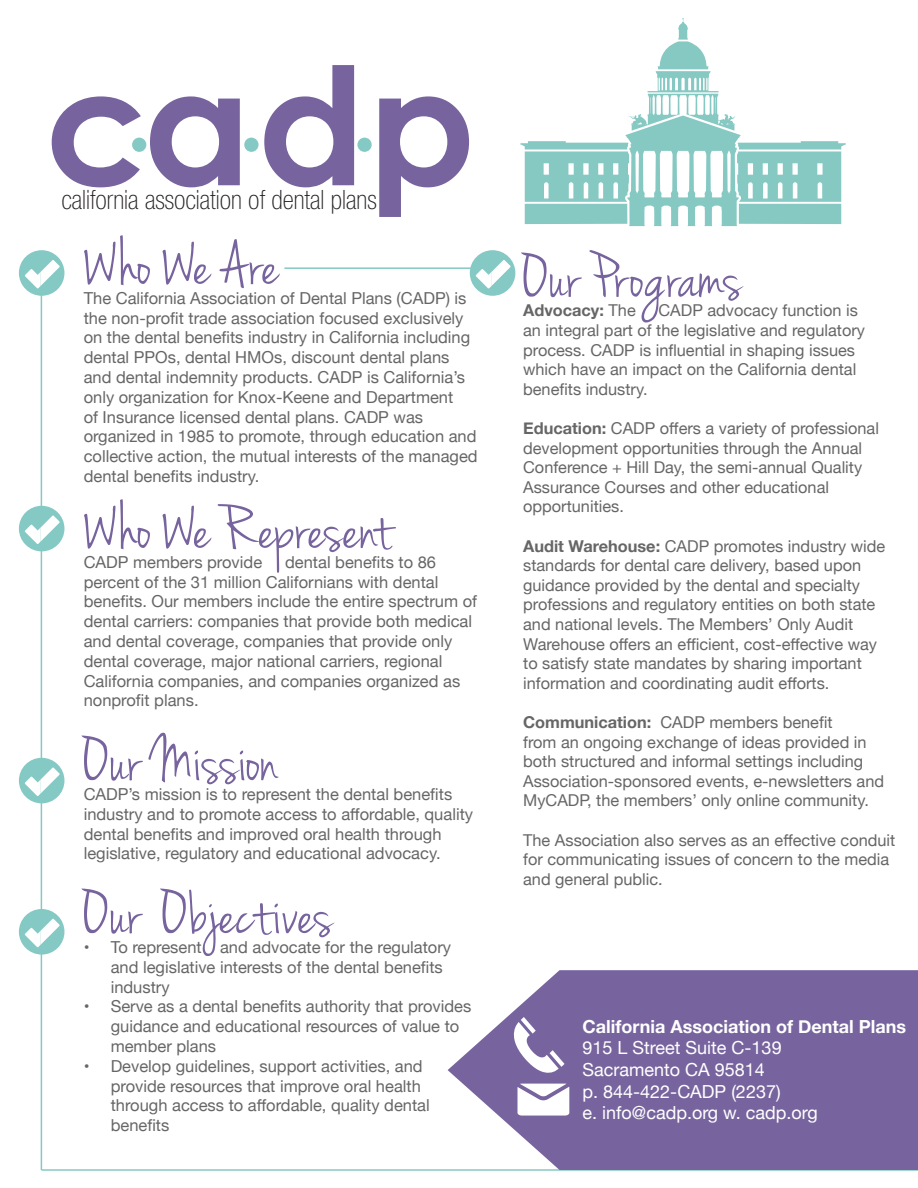
<style>
.page{position:relative;width:918px;height:1188px;background:#fff}
.page>*{position:absolute;margin:0;border:0;box-sizing:border-box;transform-origin:0 0}
.t1{font:700 163.35px "Century Gothic";color:#77649e}
.t2{font:67.5px "Jenna Sue";color:#77649e}
.t3{font:66.9px "Jenna Sue";color:#77649e}
.t4{font:100 condensed 26.7px "Helvetica Neue LT Std";color:#231f20}
.t5{font:18px "Helvetica Neue";color:#fff}
.t6{font:700 18px "Helvetica Neue";color:#fff}
.t7{font:16.5px/19.8px "Helvetica Neue";color:#666}
.t8{font:16.35px/19.6px "Helvetica Neue";color:#666}
.t9{font:700 16.35px "Helvetica Neue";color:#666}
.s1{font-weight:700}
.s2{font-weight:400}
</style>
<div class="page">
<div style="left:357px;top:138px;width:15px;height:14px;background:#85c9c4;border-radius:50%"></div>
<div style="left:244px;top:138px;width:15px;height:14px;background:#85c9c4;border-radius:50%"></div>
<div style="left:132px;top:138px;width:14px;height:14px;background:#85c9c4;border-radius:50%"></div>
<svg style="left:520px;top:18px;width:326px;height:208px"></svg>
<hr style="left:41px;top:281px;width:1px;height:889px;background:#86c9c3">
<div style="left:19px;top:250px;width:45px;height:46px;background:#85c9c4;border-radius:50%"></div>
<svg style="left:25px;top:260px;width:35px;height:29px"></svg>
<div style="left:19px;top:506px;width:45px;height:45px;background:#85c9c4;border-radius:50%"></div>
<svg style="left:25px;top:515px;width:35px;height:29px"></svg>
<div style="left:19px;top:758px;width:45px;height:45px;background:#85c9c4;border-radius:50%"></div>
<svg style="left:25px;top:767px;width:35px;height:29px"></svg>
<div style="left:19px;top:909px;width:45px;height:46px;background:#85c9c4;border-radius:50%"></div>
<svg style="left:25px;top:919px;width:35px;height:28px"></svg>
<div style="left:470px;top:250px;width:45px;height:46px;background:#85c9c4;border-radius:50%"></div>
<svg style="left:476px;top:260px;width:35px;height:29px"></svg>
<hr style="left:41px;top:1169px;width:877px;height:2px;background:#86c9c3">
<hr style="left:284px;top:267px;width:188px;height:2px;background:#86c9c3">
<svg style="left:448px;top:970px;width:470px;height:200px;background:#87a"></svg>
<svg style="left:505px;top:1017px;width:64px;height:99px"></svg>
<p class="t1" style="left:45px;top:23px;width:433px">cadp</p>
<p class="t4" style="left:61px;top:185px;width:317px">california association of dental plans</p>
<p class="t2" style="left:84px;top:226px;width:197px">Who We Are</p>
<p class="t7" style="left:84px;top:289px;width:395px">The California Association of Dental Plans (CADP) is the non‐profit trade association focused exclusively on the dental benefits industry in California including dental PPOs, dental HMOs, discount dental plans and dental indemnity products. CADP is California’s only organization for Knox-Keene and Department<br>of Insurance licensed dental plans. CADP was organized in 1985 to promote, through education and collective action, the mutual interests of the managed dental benefits industry.</p>
<p class="t2" style="left:84px;top:490px;width:309px">Who We Represent</p>
<p class="t7" style="left:84px;top:553px;width:180px">CADP members provide</p>
<p class="t7" style="left:84px;top:553px;width:395px;text-indent:201px">dental benefits to 86 percent of the 31 million Californians with dental benefits. Our members include the entire spectrum of dental carriers: companies that provide both medical and dental coverage, companies that provide only dental coverage, major national carriers, regional California companies, and companies organized as nonprofit plans.</p>
<p class="t2" style="left:84px;top:722px;width:196px">Our Mission</p>
<p class="t7" style="left:84px;top:785px;width:391px">CADP’s mission is to represent the dental benefits industry and to promote access to affordable, quality dental benefits and improved oral health through legislative, regulatory and educational advocacy.</p>
<p class="t2" style="left:84px;top:875px;width:251px">Our Objectives</p>
<p class="t7" style="left:111px;top:938px;width:342px;text-indent:-27px">• To represent and advocate for the regulatory and legislative interests of the dental benefits industry</p>
<p class="t7" style="left:111px;top:998px;width:362px;text-indent:-27px">• Serve as a dental benefits authority that provides guidance and educational resources of value to member plans</p>
<p class="t7" style="left:111px;top:1057px;width:321px;text-indent:-27px">• Develop guidelines, support activities, and provide resources that improve oral health through access to affordable, quality dental benefits</p>
<p class="t3" style="left:523px;top:239px;width:220px">Our Programs</p>
<p class="t8" style="left:523px;top:302px;width:343px;text-indent:135px">CADP advocacy function is an integral part of the legislative and regulatory process. CADP is influential in shaping issues which have an impact on the California dental benefits industry.</p>
<p class="t8" style="left:523px;top:419px;width:357px"><span class="s1">Education:</span> CADP offers a variety of professional development opportunities through the Annual Conference + Hill Day, the semi-annual Quality Assurance Courses and other educational opportunities.</p>
<p class="t8" style="left:523px;top:537px;width:364px"><span class="s1">Audit Warehouse:</span> CADP promotes industry wide standards for dental care delivery, based upon guidance provided by the dental and specialty professions and regulatory entities on both state and national levels. The Members’ Only Audit Warehouse offers an efficient, cost-effective way to satisfy state mandates by sharing important information and coordinating audit efforts.</p>
<p class="t8" style="left:523px;top:713px;width:362px"><span class="s1">Communication:</span> CADP members benefit<br>from an ongoing exchange of ideas provided in both structured and informal settings including Association-sponsored events, e-newsletters and MyCADP, the members’ only online community.</p>
<p class="t8" style="left:523px;top:831px;width:374px">The Association also serves as an effective conduit for communicating issues of concern to the media and general public.</p>
<p class="t9" style="left:523px;top:298px;width:114px">Advocacy: <span class="s2">The</span></p>
<p class="t6" style="left:583px;top:1012px;width:325px">California Association of Dental Plans</p>
<p class="t5" style="left:583px;top:1035px;width:201px">915 L Street Suite C-139</p>
<p class="t5" style="left:583px;top:1057px;width:184px">Sacramento CA 95814</p>
<p class="t5" style="left:583px;top:1078px;width:200px">p. 844-422-CADP (2237)</p>
<p class="t5" style="left:583px;top:1100px;width:237px">e. info@cadp.org w. cadp.org</p>
</div>
